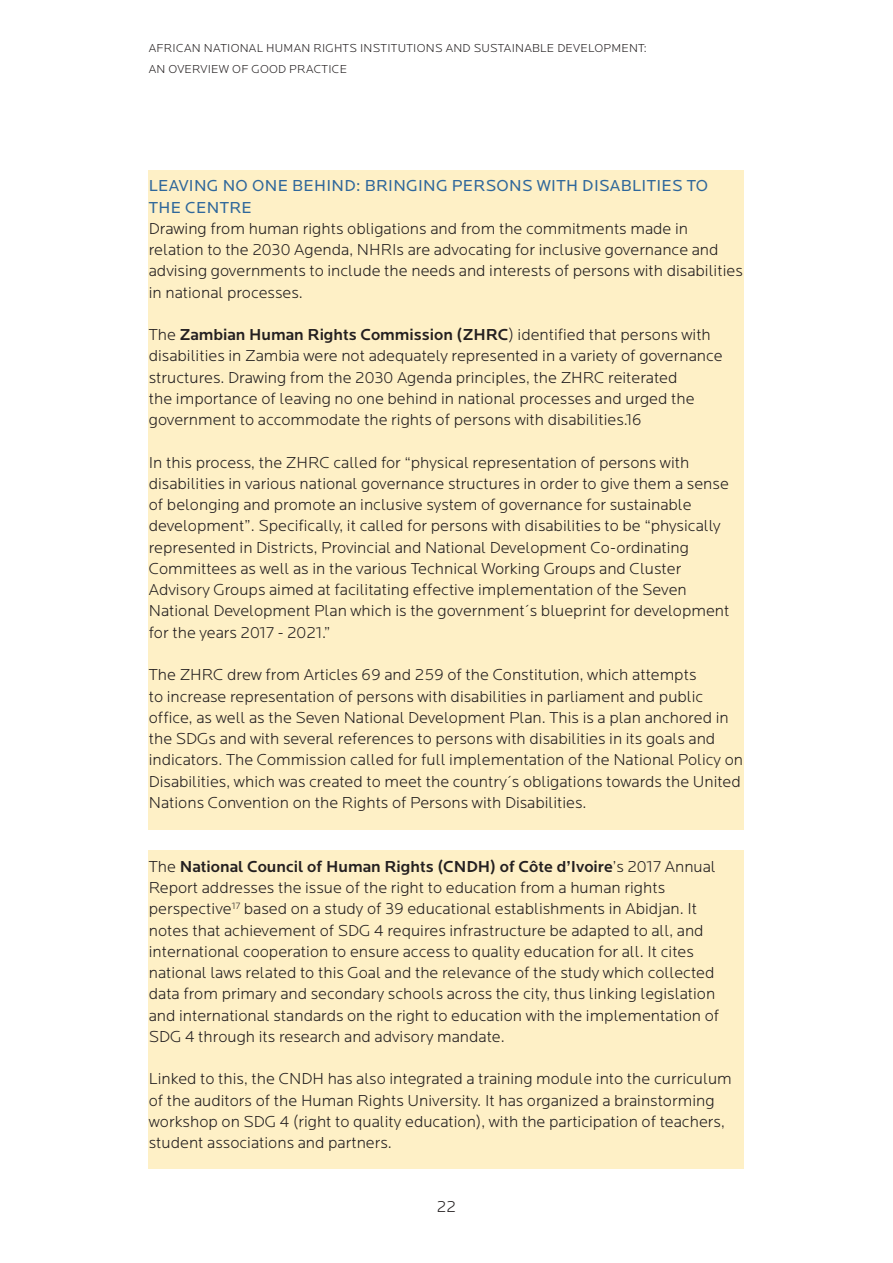
<style>
.page{position:relative;width:893px;height:1263px;background:#fff}
.page>*{position:absolute;margin:0;border:0;box-sizing:border-box;transform-origin:0 0}
.t1{font:300 16.5px/21.3px "Locator";color:#231f20}
.t2{font:16.5px/21.3px "Locator";letter-spacing:.02em;color:#2e679b}
.t3{font:300 12px/21.3px "Locator";letter-spacing:.02em;color:#231f20}
.s1{font-weight:500}
</style>
<div class="page">
<div style="left:149px;top:170px;width:595px;height:659px;background:#fef0c6"></div>
<div style="left:149px;top:850px;width:595px;height:319px;background:#fef0c6"></div>
<p class="t3" style="left:149px;top:37px;width:499px">AFRICAN NATIONAL HUMAN RIGHTS INSTITUTIONS AND SUSTAINABLE DEVELOPMENT:<br>AN OVERVIEW OF GOOD PRACTICE</p>
<h4 class="t2" style="left:149px;top:176px;width:561px">LEAVING NO ONE BEHIND: BRINGING PERSONS WITH DISABLITIES TO<br>THE CENTRE</h4>
<p class="t1" style="left:149px;top:218px;width:595px">Drawing from human rights obligations and from the commitments made in relation to the 2030 Agenda, NHRIs are advocating for inclusive governance and advising governments to include the needs and interests of persons with disabilities in national processes.</p>
<p class="t1" style="left:149px;top:325px;width:575px">The <span class="s1">Zambian Human Rights Commission (ZHRC</span>) identified that persons with disabilities in Zambia were not adequately represented in a variety of governance structures. Drawing from the 2030 Agenda principles, the ZHRC reiterated<br>the importance of leaving no one behind in national processes and urged the government to accommodate the rights of persons with disabilities.16</p>
<p class="t1" style="left:149px;top:452px;width:582px">In this process, the ZHRC called for “physical representation of persons with disabilities in various national governance structures in order to give them a sense of belonging and promote an inclusive system of governance for sustainable development”. Specifically, it called for persons with disabilities to be “physically represented in Districts, Provincial and National Development Co-ordinating Committees as well as in the various Technical Working Groups and Cluster Advisory Groups aimed at facilitating effective implementation of the Seven National Development Plan which is the government´s blueprint for development for the years 2017 - 2021.”</p>
<p class="t1" style="left:149px;top:665px;width:596px">The ZHRC drew from Articles 69 and 259 of the Constitution, which attempts<br>to increase representation of persons with disabilities in parliament and public office, as well as the Seven National Development Plan. This is a plan anchored in the SDGs and with several references to persons with disabilities in its goals and indicators. The Commission called for full implementation of the National Policy on Disabilities, which was created to meet the country´s obligations towards the United Nations Convention on the Rights of Persons with Disabilities.</p>
<p class="t1" style="left:149px;top:856px;width:572px">The <span class="s1">National Council of Human Rights (CNDH) of Côte d’Ivoire</span>’s 2017 Annual Report addresses the issue of the right to education from a human rights perspective<sup>17</sup> based on a study of 39 educational establishments in Abidjan. It notes that achievement of SDG 4 requires infrastructure be adapted to all, and international cooperation to ensure access to quality education for all. It cites national laws related to this Goal and the relevance of the study which collected data from primary and secondary schools across the city, thus linking legislation and international standards on the right to education with the implementation of SDG 4 through its research and advisory mandate.</p>
<p class="t1" style="left:149px;top:1069px;width:584px">Linked to this, the CNDH has also integrated a training module into the curriculum of the auditors of the Human Rights University. It has organized a brainstorming workshop on SDG 4 (right to quality education), with the participation of teachers, student associations and partners.</p>
<p class="t1" style="left:437px;top:1196px;width:21px">22</p>
</div>
